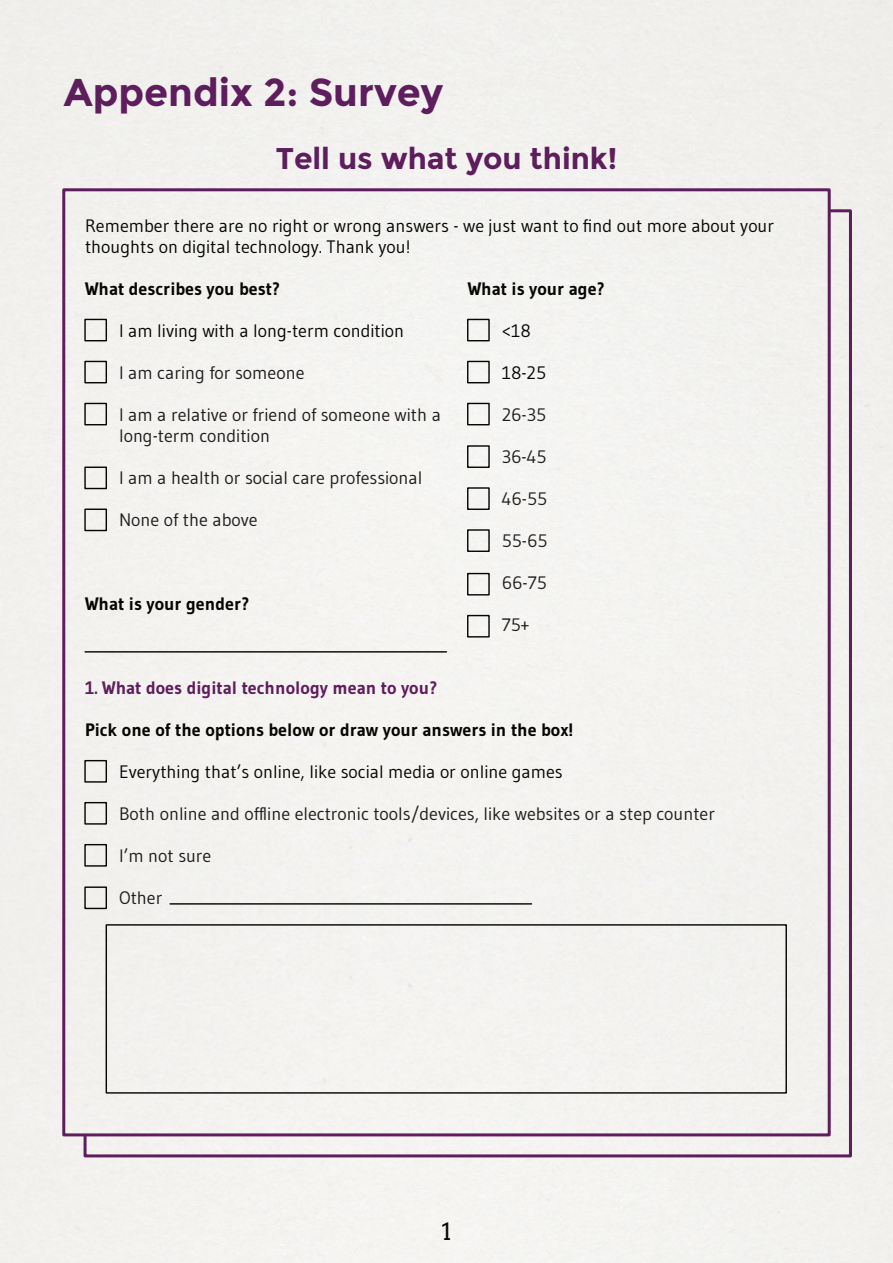
<style>
.page{position:relative;width:893px;height:1263px;background:#f3f2ef}
.page>*{position:absolute;margin:0;border:0;box-sizing:border-box;transform-origin:0 0}
.t1{font:700 38.7px "Montserrat";color:#642064}
.t2{font:700 30px "Montserrat";color:#642064}
.t3{font:24px "Arvo";color:#080704}
.t4{font:18px/21px "Gudea";color:#231f20}
.t5{font:18px/21px "Gudea";color:#080704}
.t6{font:700 18px "Gudea";color:#080704}
.t7{font:700 18px "Gudea";color:#642064}
</style>
<div class="page">
<h1 class="t1" style="left:64px;top:68px;width:381px">Appendix 2: Survey</h1>
<h2 class="t2" style="left:276px;top:140px;width:343px">Tell us what you think!</h2>
<p class="t5" style="left:85px;top:215px;width:691px">Remember there are no right or wrong answers - we just want to find out more about your thoughts on digital technology. Thank you!</p>
<p class="t6" style="left:85px;top:277px;width:197px">What describes you best?</p>
<p class="t6" style="left:468px;top:277px;width:139px">What is your age?</p>
<p class="t5" style="left:119px;top:320px;width:287px">I am living with a long-term condition</p>
<p class="t4" style="left:119px;top:362px;width:187px">I am caring for someone</p>
<p class="t4" style="left:119px;top:404px;width:323px">I am a relative or friend of someone with a long-term condition</p>
<p class="t4" style="left:119px;top:467px;width:305px">I am a health or social care professional</p>
<p class="t4" style="left:119px;top:509px;width:140px">None of the above</p>
<p class="t6" style="left:85px;top:592px;width:166px">What is your gender?</p>
<p class="t5" style="left:502px;top:320px;width:31px">&lt;18</p>
<p class="t5" style="left:502px;top:362px;width:46px">18-25</p>
<p class="t4" style="left:502px;top:404px;width:46px">26-35</p>
<p class="t4" style="left:502px;top:446px;width:46px">36-45</p>
<p class="t4" style="left:502px;top:488px;width:47px">46-55</p>
<p class="t4" style="left:502px;top:530px;width:47px">55-65</p>
<p class="t4" style="left:502px;top:572px;width:47px">66-75</p>
<p class="t4" style="left:502px;top:614px;width:29px">75+</p>
<p class="t7" style="left:85px;top:676px;width:354px">1. What does digital technology mean to you?</p>
<p class="t6" style="left:85px;top:718px;width:490px">Pick one of the options below or draw your answers in the box!</p>
<p class="t5" style="left:119px;top:761px;width:445px">Everything that’s online, like social media or online games</p>
<p class="t4" style="left:119px;top:803px;width:597px">Both online and offline electronic tools/devices, like websites or a step counter</p>
<p class="t4" style="left:119px;top:845px;width:94px">I’m not sure</p>
<p class="t4" style="left:119px;top:887px;width:45px">Other</p>
<h3 class="t3" style="left:441px;top:1222px;width:12px">1</h3>
</div>
